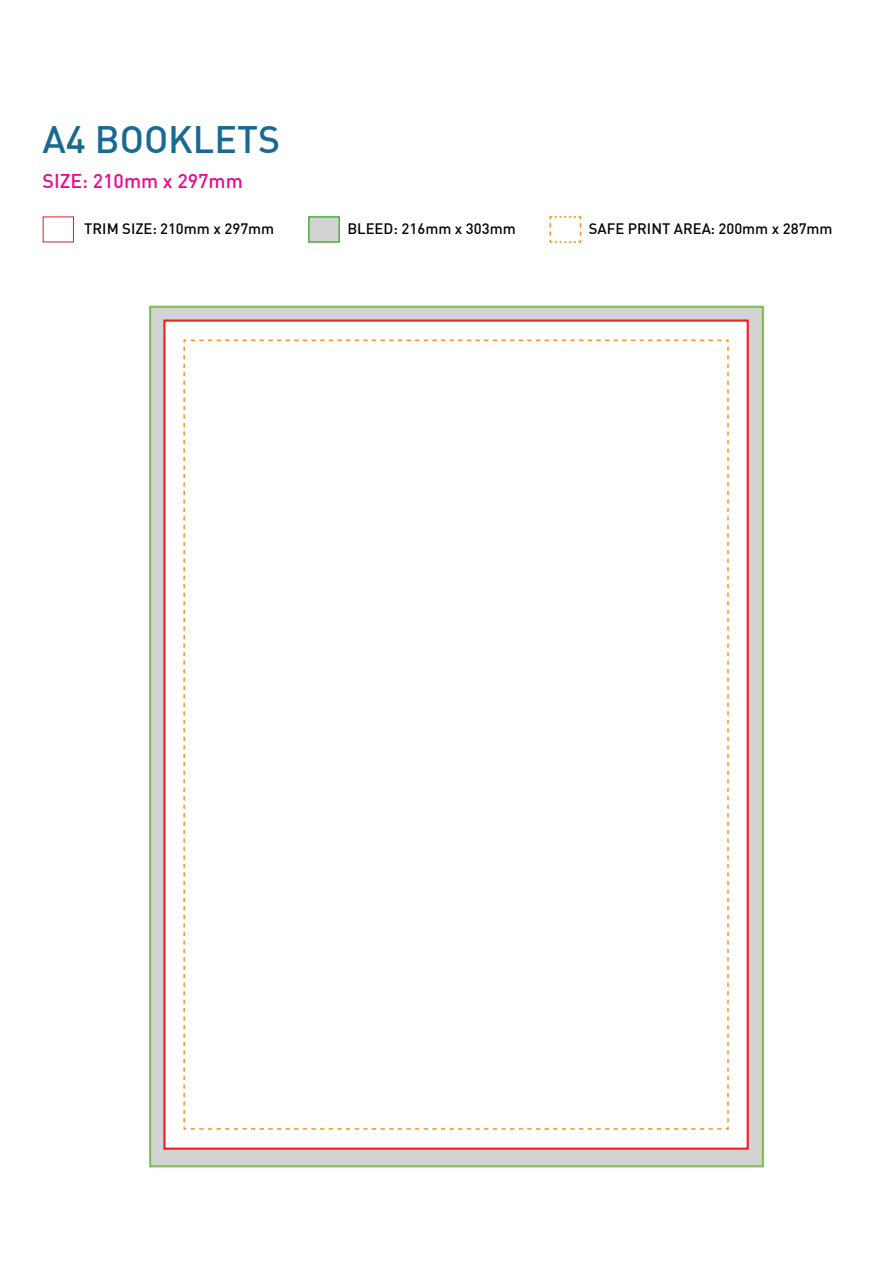
<style>
.page{position:relative;width:893px;height:1263px;background:#fff}
.page>*{position:absolute;margin:0;border:0;box-sizing:border-box;transform-origin:0 0}
.t1{font:500 37.5px "DIN Pro";color:#196993}
.t2{font:500 19.5px "DIN Pro";color:#ec098d}
.t3{font:500 14.85px "DIN Pro";color:#050504}
</style>
<div class="page">
<div style="left:308px;top:216px;width:32px;height:27px;background:#d2d3d3;border:2px solid #7dc248"></div>
<div style="left:309px;top:216px;width:31px;height:26px;border:1px solid #41ae49"></div>
<svg style="left:549px;top:216px;width:33px;height:27px"></svg>
<div style="left:149px;top:306px;width:615px;height:861px;background:#d2d3d3;border:2px solid #7dc248"></div>
<div style="left:163px;top:319px;width:586px;height:831px;background:#fff;border:2px solid #ed2026"></div>
<svg style="left:183px;top:339px;width:546px;height:791px"></svg>
<h1 class="t1" style="left:43px;top:116px;width:239px">A4 BOOKLETS</h1>
<h2 class="t2" style="left:43px;top:168px;width:202px">SIZE: 210mm x 297mm</h2>
<p class="t3" style="left:84px;top:219px;width:191px">TRIM SIZE: 210mm x 297mm</p>
<p class="t3" style="left:347px;top:219px;width:170px">BLEED: 216mm x 303mm</p>
<p class="t3" style="left:589px;top:219px;width:245px">SAFE PRINT AREA: 200mm x 287mm</p>
</div>
